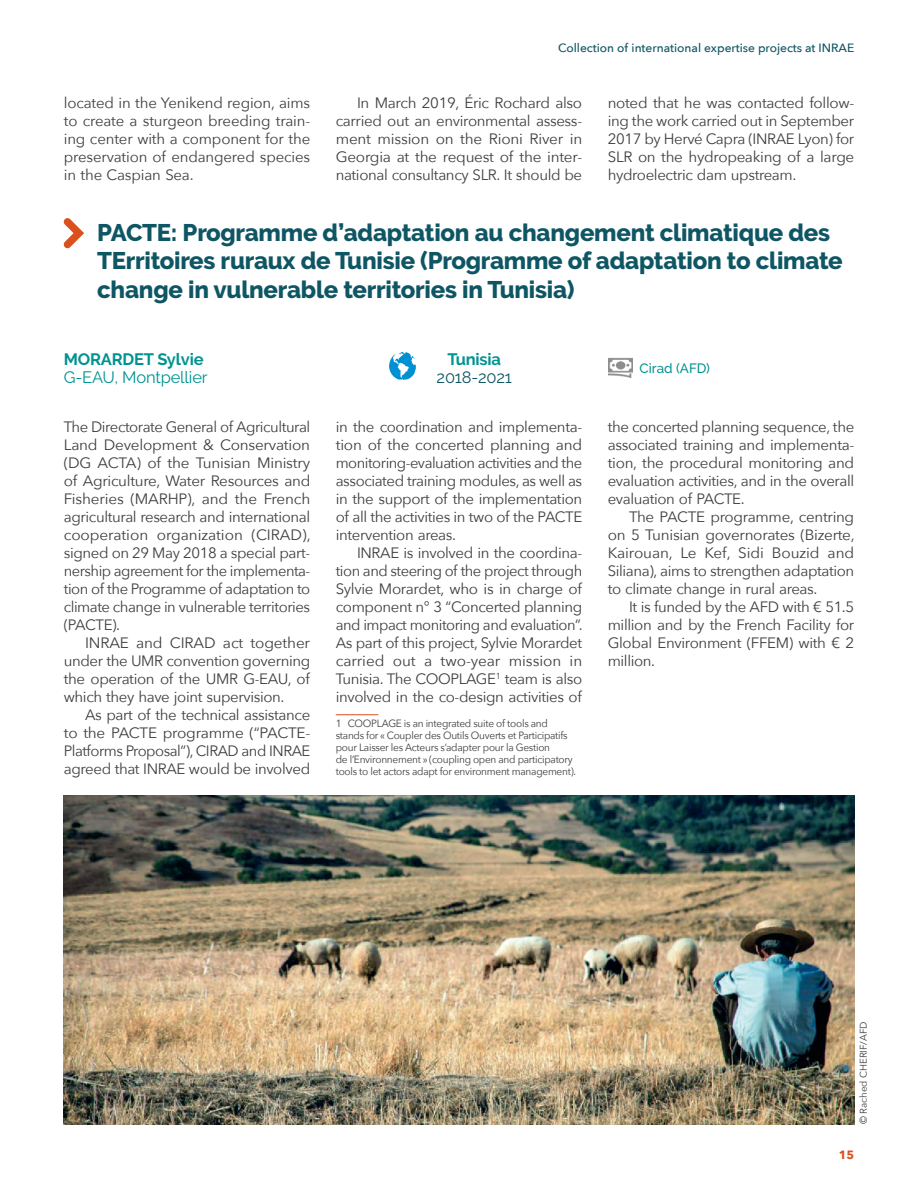
<style>
.page{position:relative;width:918px;height:1188px;background:#fff}
.page>*{position:absolute;margin:0;border:0;box-sizing:border-box;transform-origin:0 0}
.Titre_chapitre{font:800 24px/28.8px "Raleway";letter-spacing:-.01em;color:#0f5664}
.Auteur{font:700 16.5px "Raleway";letter-spacing:-.01em;color:#009391}
.Unité_recherche{font:16.5px "Raleway";letter-spacing:-.01em;color:#009391}
.Unité_recherche-2{font:16.5px "Raleway";letter-spacing:-.01em;color:#0f5664}
.Texte_courant{font:15px/18px "Avenir Next";letter-spacing:-.025em;color:#3e3e3f;text-align:justify}
.Texte_courant_sa{font:15px/18px "Avenir Next";letter-spacing:-.03em;color:#3e3e3f;text-align:justify}
.financeur{font:500 13.5px "Raleway";color:#009391}
.t1{font:500 12px "Avenir Next";color:#0f5664}
.t2{font:700 12px "Avenir Next";color:#da511d}
.Notes_de_bas_de_pa{font:10.5px/12px "Avenir Next";letter-spacing:-.025em;color:#3e3e3f;scale:.96 1}
.credits_photo{font:9.75px "Avenir Next";color:#3e3e3f}
</style>
<div class="page">
<img style="left:609px;top:357px;width:23px;height:20px">
<img style="left:389px;top:353px;width:27px;height:27px">
<svg style="left:63px;top:218px;width:21px;height:30px"></svg>
<hr style="left:336px;top:714px;width:42px;height:1px;background:#da511d">
<img style="left:64px;top:795px;width:790px;height:329px">
<p class="t1" style="left:558px;top:38px;width:298px">Collection of international expertise projects at INRAE</p>
<p class="Texte_courant" style="left:64px;top:93px;width:248px">located in the Yenikend region, aims to create a sturgeon breeding train&shy;ing center with a component for the preservation of endangered species in the Caspian Sea.</p>
<p class="Texte_courant" style="left:336px;top:93px;width:248px;text-indent:21px">In March 2019, Éric Rochard also carried out an environmental assess&shy;ment mission on the Rioni River in Georgia at the request of the inter&shy;national consultancy SLR. It should be</p>
<p class="Texte_courant" style="left:608px;top:93px;width:248px">noted that he was contacted follow&shy;ing the work carried out in September 2017 by Hervé Capra (INRAE Lyon) for SLR on the hydropeaking of a large hydroelectric dam upstream.</p>
<p class="Titre_chapitre" style="left:97px;top:218px;width:747px">PACTE: Programme d’adaptation au changement climatique des<br>TErritoires ruraux de Tunisie (Programme of adaptation to climate change in vulnerable territories in Tunisia)</p>
<p class="Auteur" style="left:64px;top:350px;width:141px">MORARDET Sylvie</p>
<p class="Unité_recherche" style="left:64px;top:368px;width:145px">G-EAU, Montpellier</p>
<p class="Texte_courant_sa" style="left:64px;top:417px;width:248px">The Directorate General of Agricultural Land Development &amp; Conservation (DG ACTA) of the Tunisian Ministry of Agriculture, Water Resources and Fisheries (MARHP), and the French agricultural research and international cooperation organization (CIRAD), signed on 29 May 2018 a special part&shy;nership agreement for the implementa&shy;tion of the Programme of adaptation to climate change in vulnerable territories (PACTE).</p>
<p class="Texte_courant" style="left:64px;top:633px;width:248px;text-indent:21px">INRAE and CIRAD act together under the UMR convention governing the operation of the UMR G-EAU, of which they have joint supervision.</p>
<p class="Texte_courant" style="left:64px;top:705px;width:248px;text-indent:21px">As part of the technical assistance to the PACTE programme (“PACTE-Platforms Proposal”), CIRAD and INRAE agreed that INRAE would be involved</p>
<p class="Auteur" style="left:447px;top:350px;width:55px">Tunisia</p>
<p class="Unité_recherche-2" style="left:437px;top:368px;width:77px">2018-2021</p>
<p class="Texte_courant" style="left:336px;top:417px;width:248px">in the coordination and implementa&shy;tion of the concerted planning and monitoring-evaluation activities and the associated training modules, as well as in the support of the implementation of all the activities in two of the PACTE intervention areas.</p>
<p class="Texte_courant" style="left:336px;top:543px;width:248px;text-indent:21px">INRAE is involved in the coordina&shy;tion and steering of the project through Sylvie Morardet, who is in charge of component n° 3 “Concerted planning and impact monitoring and evaluation”.<br>As part of this project, Sylvie Morardet carried out a two-year mission in Tunisia. The COOPLAGE<sup>1</sup> team is also involved in the co-design activities of</p>
<p class="Notes_de_bas_de_pa" style="left:336px;top:717px;width:252px">1 COOPLAGE is an integrated suite of tools and stands for « Coupler des Outils Ouverts et Participatifs pour Laisser les Acteurs s’adapter pour la Gestion<br>de l’Environnement » (coupling open and participatory tools to let actors adapt for environment management).</p>
<p class="financeur" style="left:639px;top:360px;width:72px">Cirad (AFD)</p>
<p class="Texte_courant" style="left:608px;top:417px;width:248px">the concerted planning sequence, the associated training and implementa&shy;tion, the procedural monitoring and evaluation activities, and in the overall evaluation of PACTE.</p>
<p class="Texte_courant" style="left:608px;top:507px;width:249px;text-indent:21px">The PACTE programme, centring on 5 Tunisian governorates (Bizerte, Kairouan, Le Kef, Sidi Bouzid and Siliana), aims to strengthen adaptation to climate change in rural areas.</p>
<p class="Texte_courant" style="left:608px;top:597px;width:248px;text-indent:21px">It is funded by the AFD with € 51.5 million and by the French Facility for Global Environment (FFEM) with € 2 million.</p>
<p class="credits_photo" style="left:855px;top:1124px;width:104px;rotate:-90deg">© Rached CHERIF/AFD</p>
<p class="t2" style="left:839px;top:1144px;width:17px">15</p>
</div>
